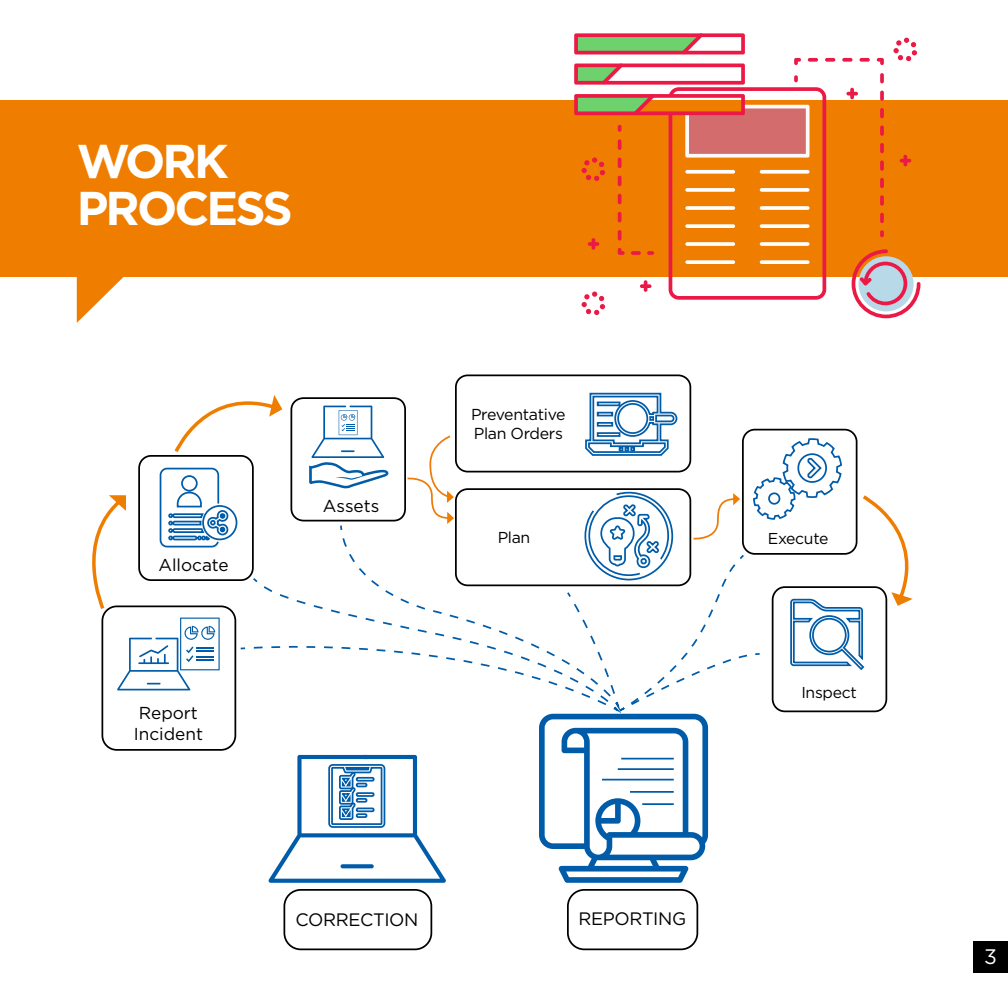
<style>
.page{position:relative;width:1008px;height:1008px;background:#fff}
.page>*{position:absolute;margin:0;border:0;box-sizing:border-box;transform-origin:0 0}
.t1{font:700 47.43px/47.2px "Gotham";letter-spacing:-.06em;color:#fff}
.t2{font:21px "Gotham";color:#fff}
.t3{font:18.03px "Gotham";letter-spacing:-.02em;color:#000}
.t4{font:17.32px/20.7px "Gotham";color:#000}
.t5{font:17.15px "Gotham";color:#000}
.t6{font:15.92px/19.1px "Gotham";letter-spacing:-.02em;color:#000}
.t7{font:15.75px "Gotham";letter-spacing:-.02em;color:#000}
</style>
<div class="page">
<div style="left:0;top:100px;width:1008px;height:176px;background:#ee7d00"></div>
<svg style="left:77px;top:276px;width:58px;height:47px"></svg>
<div style="left:567px;top:889px;width:131px;height:61px;border:2px solid #000;border-radius:16px"></div>
<div style="left:284px;top:889px;width:148px;height:61px;border:2px solid #000;border-radius:16px"></div>
<div style="left:455px;top:374px;width:236px;height:98px;border:2px solid #000;border-radius:12px"></div>
<svg style="left:92px;top:384px;width:821px;height:499px"></svg>
<hr style="left:621px;top:758px;width:53px;height:2px;background:#005ca8">
<hr style="left:618px;top:768px;width:56px;height:2px;background:#005ca8">
<hr style="left:602px;top:779px;width:72px;height:1px;background:#005ca8">
<hr style="left:630px;top:791px;width:44px;height:2px;background:#005ca8">
<hr style="left:642px;top:803px;width:32px;height:2px;background:#005ca8">
<svg style="left:852px;top:249px;width:69px;height:69px"></svg>
<svg style="left:880px;top:230px;width:4px;height:7px"></svg>
<svg style="left:880px;top:73px;width:4px;height:10px"></svg>
<svg style="left:880px;top:91px;width:4px;height:10px"></svg>
<hr style="left:880px;top:108px;width:4px;height:10px;background:#eb1946;border-radius:2px">
<hr style="left:880px;top:126px;width:4px;height:10px;background:#eb1946;border-radius:2px">
<svg style="left:880px;top:143px;width:4px;height:10px"></svg>
<svg style="left:880px;top:160px;width:4px;height:11px"></svg>
<svg style="left:880px;top:178px;width:4px;height:10px"></svg>
<svg style="left:880px;top:195px;width:4px;height:11px"></svg>
<svg style="left:880px;top:213px;width:4px;height:10px"></svg>
<svg style="left:877px;top:58px;width:7px;height:7px"></svg>
<svg style="left:825px;top:58px;width:10px;height:4px"></svg>
<svg style="left:842px;top:58px;width:11px;height:4px"></svg>
<svg style="left:860px;top:58px;width:10px;height:4px"></svg>
<svg style="left:893px;top:38px;width:24px;height:23px"></svg>
<svg style="left:574px;top:33px;width:252px;height:282px"></svg>
<svg style="left:640px;top:284px;width:12px;height:4px"></svg>
<svg style="left:904px;top:155px;width:3px;height:11px"></svg>
<svg style="left:900px;top:159px;width:11px;height:4px"></svg>
<svg style="left:850px;top:88px;width:4px;height:11px"></svg>
<svg style="left:846px;top:92px;width:12px;height:3px"></svg>
<div style="left:973px;top:942px;width:35px;height:31px;background:#000"></div>
<h1 class="t1" style="left:77px;top:137px;width:218px">WORK<br>PROCESS</h1>
<p class="t5" style="left:159px;top:554px;width:72px">Allocate</p>
<p class="t4" style="left:134px;top:703px;width:71px">Report<br>Incident</p>
<p class="t4" style="left:323px;top:495px;width:58px">Assets</p>
<p class="t6" style="left:471px;top:404px;width:96px">Preventative<br>Plan Orders</p>
<p class="t7" style="left:498px;top:527px;width:34px">Plan</p>
<p class="t7" style="left:768px;top:528px;width:62px">Execute</p>
<p class="t7" style="left:801px;top:682px;width:57px">Inspect</p>
<p class="t3" style="left:296px;top:908px;width:124px">CORRECTION</p>
<p class="t3" style="left:578px;top:907px;width:109px">REPORTING</p>
<h2 class="t2" style="left:984px;top:944px;width:14px">3</h2>
</div>
